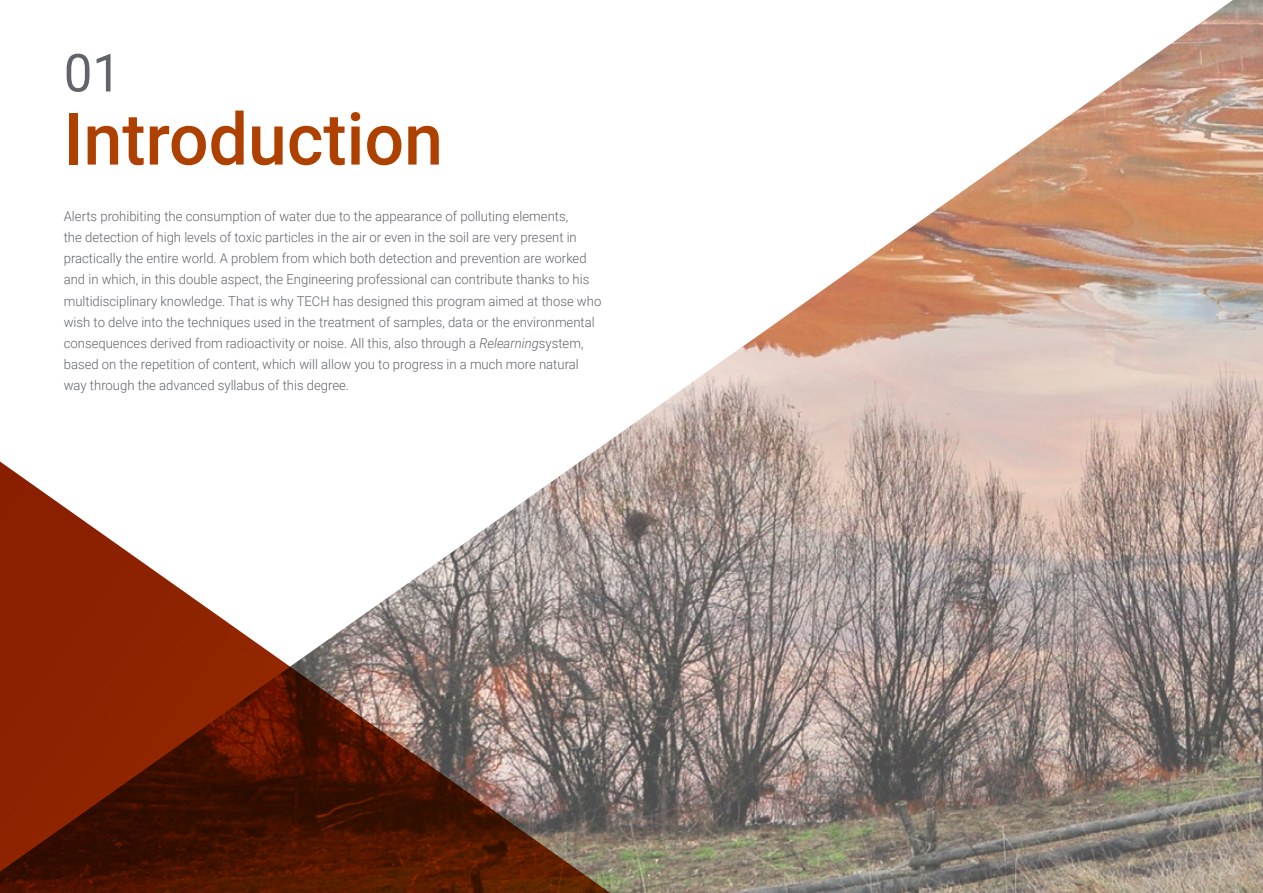
<style>
.page{position:relative;width:1263px;height:893px;background:#fff}
.page>*{position:absolute;margin:0;border:0;box-sizing:border-box;transform-origin:0 0}
.t1{font:500 72px "Roboto";color:#ae4000}
.t2{font:52.5px "Roboto";color:#61646a}
.t3{font:300 13.5px/21px "Roboto";color:#61646a}
.s1{font-style:italic}
</style>
<div class="page">
<img style="left:602px;top:0;width:661px;height:893px">
<svg style="left:0;top:446px;width:640px;height:447px"></svg>
<h2 class="t2" style="left:64px;top:36px;width:59px">01</h2>
<h1 class="t1" style="left:64px;top:89px;width:381px">Introduction</h1>
<p class="t3" style="left:64px;top:206px;width:539px">Alerts prohibiting the consumption of water due to the appearance of polluting elements,<br>the detection of high levels of toxic particles in the air or even in the soil are very present in practically the entire world. A problem from which both detection and prevention are worked and in which, in this double aspect, the Engineering professional can contribute thanks to his multidisciplinary knowledge. That is why TECH has designed this program aimed at those who wish to delve into the techniques used in the treatment of samples, data or the environmental consequences derived from radioactivity or noise. All this, also through a <span class="s1">Relearning</span>system, based on the repetition of content, which will allow you to progress in a much more natural way through the advanced syllabus of this degree.</p>
</div>
